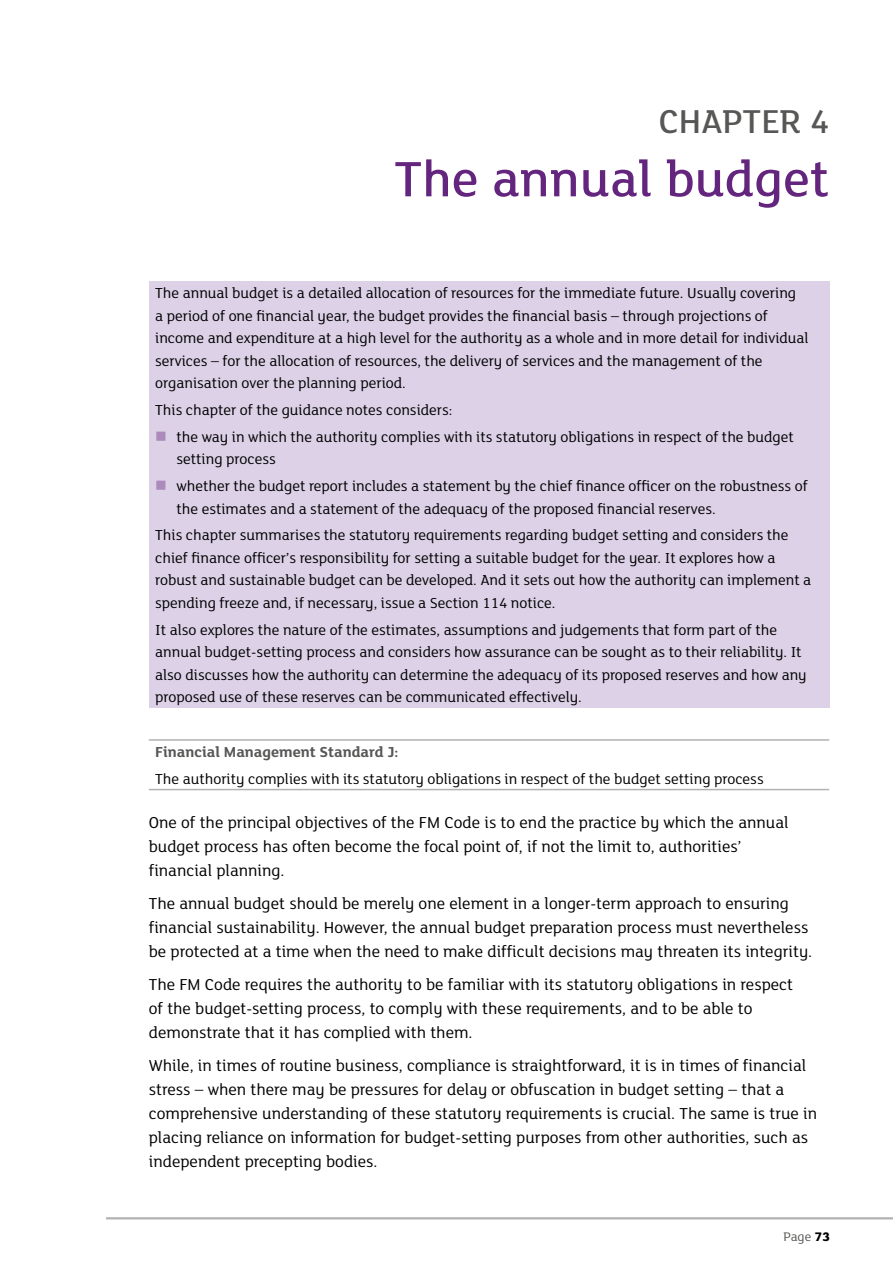
<style>
.page{position:relative;width:893px;height:1263px;background:#fff}
.page>*{position:absolute;margin:0;border:0;box-sizing:border-box;transform-origin:0 0}
.ChapterHead{font:500 54px "FS Lola";color:#64257e}
.ChapterNumber{font:500 36px "FS Lola";color:#575756}
.Body{font:17.25px/24px "FS Lola";color:#000}
.TableText{font:15.75px/22.5px "FS Lola";color:#000}
.TableTextBold{font:700 15.75px "FS Lola";color:#575756}
.t1{font:13.5px "FS Lola";color:#575756}
.s1{font-weight:800;color:#000}
</style>
<div class="page">
<hr style="left:106px;top:1217px;width:787px;height:2px;background:#b3b2b2">
<div style="left:149px;top:281px;width:680px;height:427px;background:#dcd1e7"></div>
<hr style="left:149px;top:739px;width:680px;height:2px;background:#b3b2b2">
<hr style="left:149px;top:789px;width:680px;height:1px;background:#b3b2b2">
<p class="ChapterNumber" style="left:659px;top:98px;width:172px">CHAPTER 4</p>
<p class="ChapterHead" style="left:394px;top:144px;width:437px">The annual budget</p>
<p class="TableText" style="left:155px;top:281px;width:655px">The annual budget is a detailed allocation of resources for the immediate future. Usually covering<br>a period of one financial year, the budget provides the financial basis – through projections of income and expenditure at a high level for the authority as a whole and in more detail for individual services – for the allocation of resources, the delivery of services and the management of the organisation over the planning period.</p>
<p class="TableText" style="left:155px;top:398px;width:299px">This chapter of the guidance notes considers:</p>
<p class="TableText" style="left:176px;top:425px;width:619px">the way in which the authority complies with its statutory obligations in respect of the budget setting process</p>
<p class="TableText" style="left:176px;top:474px;width:633px">whether the budget report includes a statement by the chief finance officer on the robustness of the estimates and a statement of the adequacy of the proposed financial reserves.</p>
<p class="TableText" style="left:155px;top:523px;width:658px">This chapter summarises the statutory requirements regarding budget setting and considers the chief finance officer’s responsibility for setting a suitable budget for the year. It explores how a robust and sustainable budget can be developed. And it sets out how the authority can implement a spending freeze and, if necessary, issue a Section 114 notice.</p>
<p class="TableText" style="left:155px;top:618px;width:653px">It also explores the nature of the estimates, assumptions and judgements that form part of the annual budget-setting process and considers how assurance can be sought as to their reliability. It also discusses how the authority can determine the adequacy of its proposed reserves and how any proposed use of these reserves can be communicated effectively.</p>
<p class="TableTextBold" style="left:155px;top:741px;width:245px">Financial Management Standard J:</p>
<p class="TableText" style="left:155px;top:767px;width:610px">The authority complies with its statutory obligations in respect of the budget setting process</p>
<p class="Body" style="left:149px;top:810px;width:641px">One of the principal objectives of the FM Code is to end the practice by which the annual budget process has often become the focal point of, if not the limit to, authorities’ financial planning.</p>
<p class="Body" style="left:149px;top:891px;width:665px">The annual budget should be merely one element in a longer-term approach to ensuring financial sustainability. However, the annual budget preparation process must nevertheless be protected at a time when the need to make difficult decisions may threaten its integrity.</p>
<p class="Body" style="left:149px;top:972px;width:646px">The FM Code requires the authority to be familiar with its statutory obligations in respect of the budget-setting process, to comply with these requirements, and to be able to demonstrate that it has complied with them.</p>
<p class="Body" style="left:149px;top:1053px;width:670px">While, in times of routine business, compliance is straightforward, it is in times of financial stress – when there may be pressures for delay or obfuscation in budget setting – that a comprehensive understanding of these statutory requirements is crucial. The same is true in placing reliance on information for budget-setting purposes from other authorities, such as independent precepting bodies.</p>
<p class="t1" style="left:784px;top:1227px;width:48px">Page <span class="s1">73</span></p>
</div>
